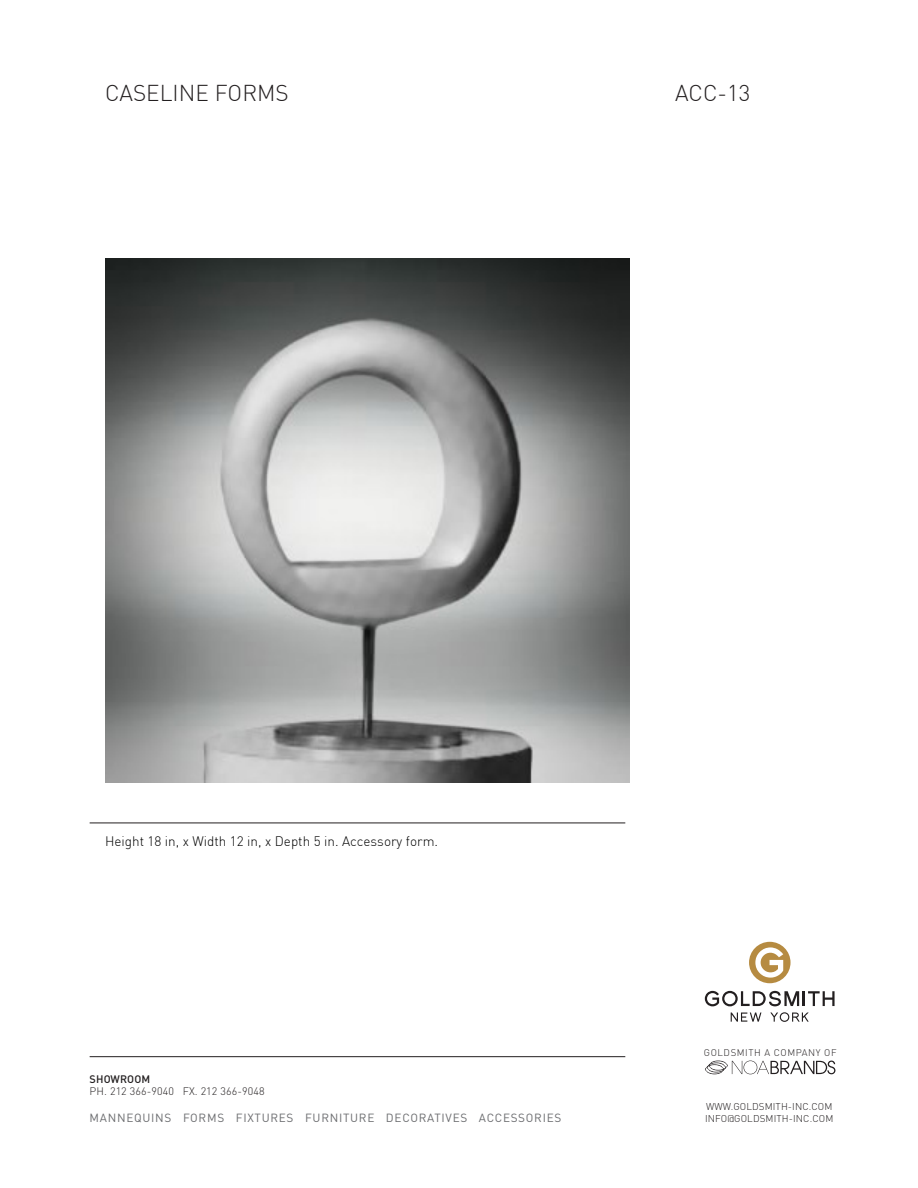
<style>
.page{position:relative;width:918px;height:1188px;background:#fff}
.page>*{position:absolute;margin:0;border:0;box-sizing:border-box;transform-origin:0 0}
.t1{font:300 22.5px "DIN Pro";color:#231f20}
.t2{font:300 13.5px "DIN Pro";color:#000}
.t3{font:11.7px "DIN";letter-spacing:.06em;color:#6c6d70}
.t4{font:300 10.8px/12.9px "DIN";letter-spacing:.01em;color:#231f20}
.t5{font:300 9.75px "DIN";letter-spacing:.01em;color:#231f20}
.t6{font:300 9.6px "DIN";letter-spacing:.06em;color:#231f20}
.s1{font-weight:500}
</style>
<div class="page">
<hr style="left:90px;top:823px;width:535px;height:1px;background:#231f20">
<hr style="left:90px;top:1056px;width:535px;height:1px;background:#231f20">
<div style="left:749px;top:942px;width:42px;height:41px;background:#b68b41;border-radius:50%"></div>
<svg style="left:705px;top:991px;width:130px;height:15px"></svg>
<svg style="left:731px;top:1013px;width:30px;height:9px"></svg>
<svg style="left:770px;top:1012px;width:39px;height:10px"></svg>
<svg style="left:755px;top:947px;width:28px;height:31px"></svg>
<svg style="left:705px;top:1061px;width:130px;height:13px"></svg>
<img style="left:105px;top:258px;width:525px;height:525px">
<h1 class="t1" style="left:105px;top:83px;width:185px">CASELINE FORMS</h1>
<h1 class="t1" style="left:675px;top:83px;width:77px">ACC-13</h1>
<p class="t2" style="left:105px;top:836px;width:335px">Height 18 in, x Width 12 in, x Depth 5 in. Accessory form.</p>
<p class="t4" style="left:90px;top:1072px;width:177px"><span class="s1">SHOWROOM<br></span>PH. 212 366-9040 FX. 212 366-9048</p>
<p class="t3" style="left:90px;top:1110px;width:473px">MANNEQUINS FORMS FIXTURES FURNITURE DECORATIVES ACCESSORIES</p>
<p class="t6" style="left:704px;top:1047px;width:134px">GOLDSMITH A COMPANY OF</p>
<p class="t5" style="left:706px;top:1100px;width:128px">WWW.GOLDSMITH-INC.COM</p>
<p class="t5" style="left:705px;top:1112px;width:130px">INFO@GOLDSMITH-INC.COM</p>
</div>
